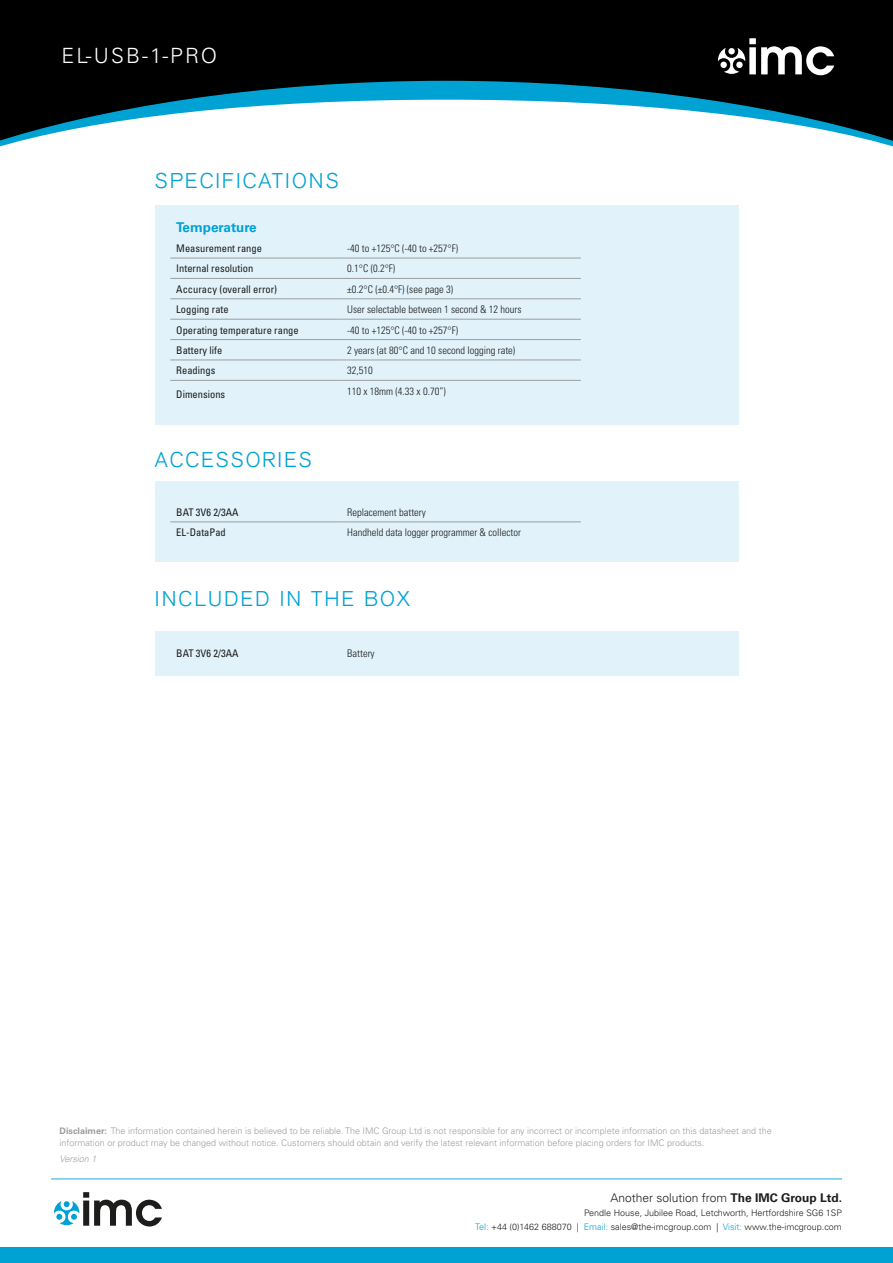
<style>
.page{position:relative;width:893px;height:1263px;background:#fff}
.page>*{position:absolute;margin:0;border:0;box-sizing:border-box;transform-origin:0 0}
.t1{font:300 21px "Akzidenz Grotesk";letter-spacing:.1em;color:#00a2d4}
.t2{font:300 21px "Univers";letter-spacing:.1em;color:#fff}
.t3{font:700 13.5px "Univers";color:#00a2d4}
.t4{font:300 12px "Univers";color:#1d1d1b}
.t5{font:300 condensed 10.5px "Univers";color:#1d1d1b}
.t6{font:condensed 10.5px "Univers";color:#1d1d1b}
.t7{font:300 9px/12px "Univers";color:#9d9d9d}
.t8{font:300 9px/13.5px "Univers";color:#1d1d1b;text-align:right}
.t9{font:italic 300 9px "Univers";color:#9d9d9d}
.s1{font-weight:700}
.s2{color:#00a2d4}
</style>
<div class="page">
<hr style="left:51px;top:1178px;width:791px;height:2px;background:#6ac7e9">
<div style="left:0;top:1248px;width:893px;height:15px;background:#00a2d4"></div>
<svg style="left:54px;top:1192px;width:107px;height:34px"></svg>
<div style="left:0;top:0;width:893px;height:81px;background:#000"></div>
<svg style="left:0;top:81px;width:893px;height:66px"></svg>
<svg style="left:718px;top:38px;width:116px;height:37px"></svg>
<div style="left:155px;top:206px;width:583px;height:219px;background:#e2f2fb"></div>
<div style="left:155px;top:482px;width:583px;height:80px;background:#e2f2fb"></div>
<div style="left:155px;top:631px;width:583px;height:45px;background:#e2f2fb"></div>
<hr style="left:170px;top:258px;width:171px;height:1px;background:#9d9d9d">
<hr style="left:341px;top:258px;width:240px;height:1px;background:#9d9d9d">
<hr style="left:170px;top:278px;width:171px;height:1px;background:#9d9d9d">
<hr style="left:341px;top:278px;width:240px;height:1px;background:#9d9d9d">
<hr style="left:170px;top:299px;width:171px;height:1px;background:#9d9d9d">
<hr style="left:341px;top:299px;width:240px;height:1px;background:#9d9d9d">
<hr style="left:170px;top:319px;width:171px;height:1px;background:#9d9d9d">
<hr style="left:341px;top:319px;width:240px;height:1px;background:#9d9d9d">
<hr style="left:170px;top:339px;width:171px;height:1px;background:#9d9d9d">
<hr style="left:341px;top:339px;width:240px;height:1px;background:#9d9d9d">
<hr style="left:170px;top:360px;width:171px;height:1px;background:#9d9d9d">
<hr style="left:341px;top:360px;width:240px;height:1px;background:#9d9d9d">
<hr style="left:170px;top:380px;width:171px;height:1px;background:#9d9d9d">
<hr style="left:341px;top:380px;width:240px;height:1px;background:#9d9d9d">
<hr style="left:170px;top:522px;width:171px;height:1px;background:#9d9d9d">
<hr style="left:341px;top:522px;width:240px;height:1px;background:#9d9d9d">
<h1 class="t2" style="left:61px;top:43px;width:157px">EL-USB-1-PRO</h1>
<h1 class="t1" style="left:155px;top:168px;width:185px">SPECIFICATIONS</h1>
<h2 class="t3" style="left:176px;top:219px;width:82px">Temperature</h2>
<p class="t6" style="left:176px;top:242px;width:87px">Measurement range</p>
<p class="t5" style="left:347px;top:242px;width:112px">-40 to +125°C (-40 to +257°F)</p>
<p class="t6" style="left:176px;top:262px;width:78px">Internal resolution</p>
<p class="t5" style="left:347px;top:262px;width:50px">0.1°C (0.2°F)</p>
<p class="t6" style="left:176px;top:282px;width:102px">Accuracy (overall error)</p>
<p class="t5" style="left:347px;top:283px;width:107px">±0.2°C (±0.4°F) (see page 3)</p>
<p class="t6" style="left:176px;top:303px;width:54px">Logging rate</p>
<p class="t5" style="left:347px;top:303px;width:176px">User selectable between 1 second &amp; 12 hours</p>
<p class="t6" style="left:176px;top:323px;width:124px">Operating temperature range</p>
<p class="t5" style="left:347px;top:323px;width:112px">-40 to +125°C (-40 to +257°F)</p>
<p class="t6" style="left:176px;top:344px;width:48px">Battery life</p>
<p class="t5" style="left:347px;top:344px;width:170px">2 years (at 80°C and 10 second logging rate)</p>
<p class="t6" style="left:176px;top:364px;width:41px">Readings</p>
<p class="t5" style="left:347px;top:364px;width:27px">32,510</p>
<p class="t6" style="left:176px;top:387px;width:50px">Dimensions</p>
<p class="t5" style="left:347px;top:385px;width:100px">110 x 18mm (4.33 x 0.70”)</p>
<h1 class="t1" style="left:155px;top:447px;width:158px">ACCESSORIES</h1>
<p class="t6" style="left:176px;top:505px;width:64px">BAT 3V6 2/3AA</p>
<p class="t5" style="left:347px;top:506px;width:80px">Replacement battery</p>
<p class="t6" style="left:176px;top:526px;width:51px">EL-DataPad</p>
<p class="t5" style="left:347px;top:526px;width:175px">Handheld data logger programmer &amp; collector</p>
<h1 class="t1" style="left:155px;top:586px;width:257px">INCLUDED IN THE BOX</h1>
<p class="t6" style="left:176px;top:646px;width:64px">BAT 3V6 2/3AA</p>
<p class="t5" style="left:347px;top:647px;width:29px">Battery</p>
<p class="t7" style="left:60px;top:1125px;width:714px"><span class="s1">Disclaimer:</span> The information contained herein is believed to be reliable. The IMC Group Ltd is not responsible for any incorrect or incomplete information on this datasheet and the information or product may be changed without notice. Customers should obtain and verify the latest relevant information before placing orders for IMC products.</p>
<p class="t9" style="left:60px;top:1153px;width:38px">Version 1</p>
<h3 class="t4" style="left:610px;top:1190px;width:233px">Another solution from <span class="s1">The IMC Group Ltd.</span></h3>
<p class="t8" style="left:475px;top:1206px;width:368px">Pendle House, Jubilee Road, Letchworth, Hertfordshire SG6 1SP<br><span class="s2">Tel:</span> +44 (0)1462 688070 | <span class="s2">Email:</span> sales@the-imcgroup.com | <span class="s2">Visit:</span> www.the-imcgroup.com</p>
</div>
